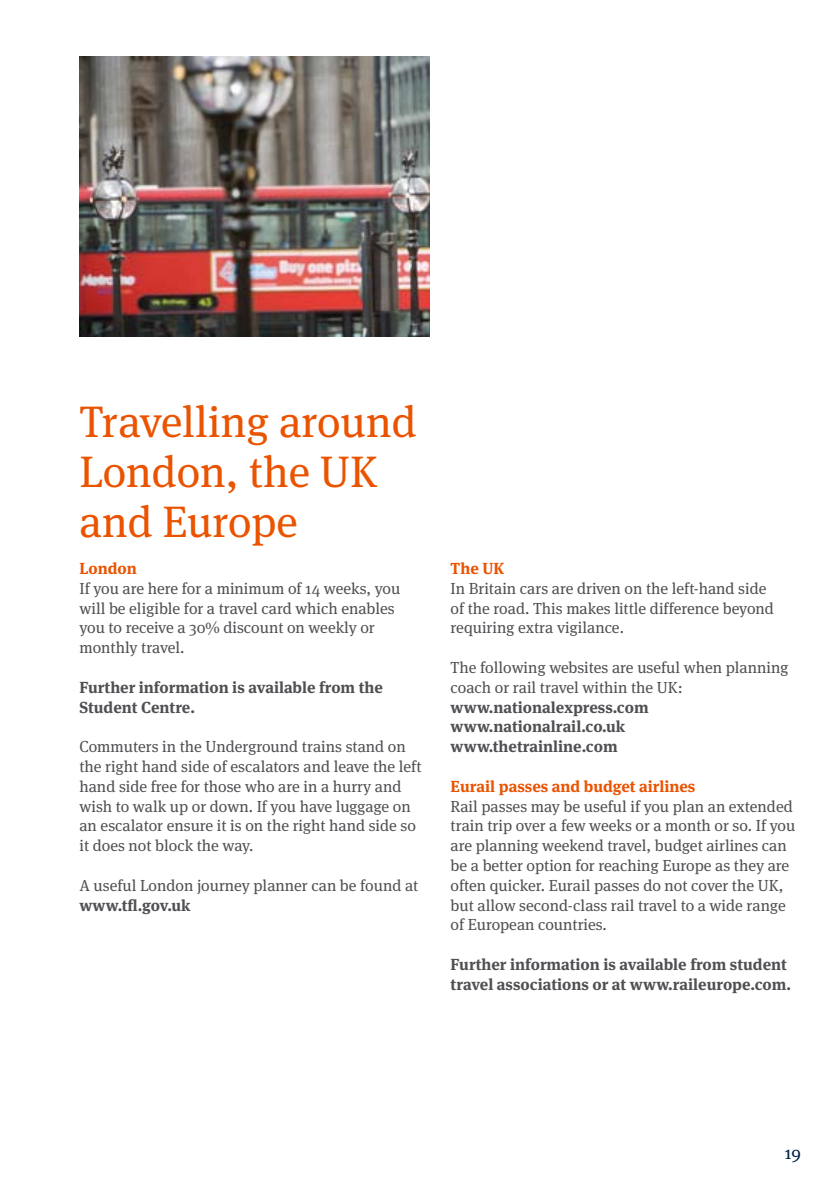
<style>
.page{position:relative;width:840px;height:1191px;background:#fff}
.page>*{position:absolute;margin:0;border:0;box-sizing:border-box;transform-origin:0 0}
.t1{font:44px/50px "Meta Serif";color:#ea5300}
.t2{font:18px "Meta Serif";color:#001f46}
.t3{font:16px/19.8px "Meta Serif";color:#504f53}
.t4{font:700 16px/19.8px "Meta Serif";color:#504f53}
.t5{font:700 16px "Meta Serif";color:#ea5300}
</style>
<div class="page">
<img style="left:79px;top:57px;width:350px;height:279px">
<h1 class="t1" style="left:79px;top:392px;width:338px">Travelling around<br>London, the UK and Europe</h1>
<p class="t5" style="left:79px;top:555px;width:59px">London</p>
<p class="t3" style="left:79px;top:577px;width:322px">If you are here for a minimum of 14 weeks, you will be eligible for a travel card which enables you to receive a 30% discount on weekly or monthly travel.</p>
<p class="t4" style="left:79px;top:675px;width:305px">Further information is available from the<br>Student Centre.</p>
<p class="t3" style="left:79px;top:735px;width:343px">Commuters in the Underground trains stand on the right hand side of escalators and leave the left hand side free for those who are in a hurry and wish to walk up or down. If you have luggage on an escalator ensure it is on the right hand side so it does not block the way.</p>
<p class="t3" style="left:79px;top:873px;width:340px">A useful London journey planner can be found at</p>
<p class="t4" style="left:79px;top:893px;width:113px">www.tfl.gov.uk</p>
<p class="t5" style="left:450px;top:555px;width:55px">The UK</p>
<p class="t3" style="left:450px;top:577px;width:325px">In Britain cars are driven on the left-hand side of the road. This makes little difference beyond requiring extra vigilance.</p>
<p class="t3" style="left:450px;top:656px;width:339px">The following websites are useful when planning coach or rail travel within the UK:</p>
<p class="t4" style="left:450px;top:695px;width:199px">www.nationalexpress.com www.nationalrail.co.uk www.thetrainline.com</p>
<p class="t5" style="left:450px;top:773px;width:246px">Eurail passes and budget airlines</p>
<p class="t3" style="left:450px;top:794px;width:346px">Rail passes may be useful if you plan an extended train trip over a few weeks or a month or so. If you are planning weekend travel, budget airlines can be a better option for reaching Europe as they are often quicker. Eurail passes do not cover the UK, but allow second-class rail travel to a wide range of European countries.</p>
<p class="t4" style="left:450px;top:953px;width:342px">Further information is available from student travel associations or at www.raileurope.com.</p>
<p class="t2" style="left:784px;top:1137px;width:18px">19</p>
</div>
